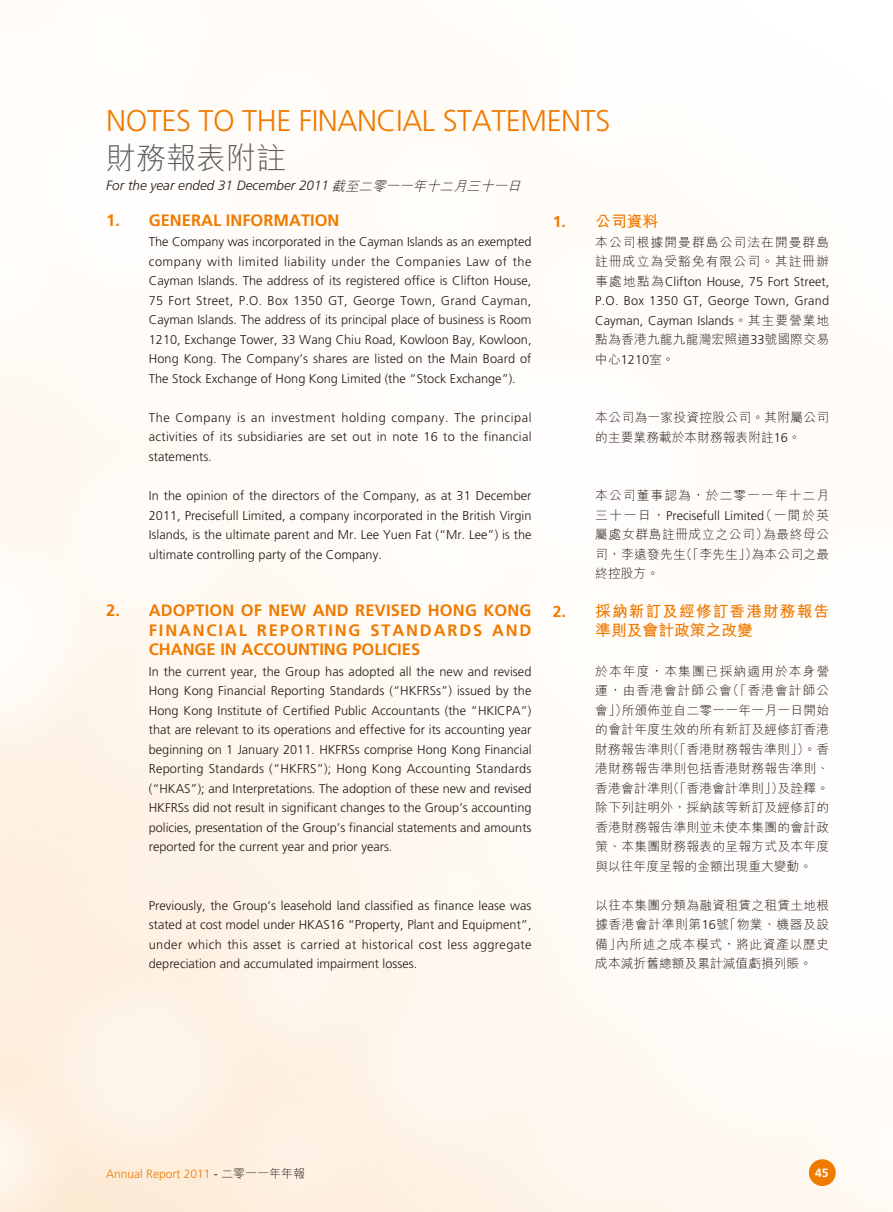
<style>
.page{position:relative;width:893px;height:1212px;background:#fff}
.page>*{position:absolute;margin:0;border:0;box-sizing:border-box;transform-origin:0 0}
.t1{font:300 30px "Frutiger LT Std";letter-spacing:-.015em;color:#ef7a00}
.t2{font:30px "M Hei HK Light E Ten B5 H";color:#595857}
.t3{font:700 16.5px/19.5px "Frutiger LT Std";color:#ef7a00;text-align:justify}
.t4{font:15.75px/19.5px "M Hei HK Bold E Ten B5 H";letter-spacing:.065em;color:#ef7a00}
.t5{font:italic 300 13.5px "Frutiger LT Std";color:#231916}
.t6{font:300 12.75px/19.5px "Frutiger LT Std";color:#231916;text-align:justify}
.t7{font:12.75px/19.5px "M Hei HK Light E Ten B5 H";letter-spacing:.02em;color:#231916;text-align:justify}
.t8{font:12.75px/19.5px "M Hei HK Light E Ten B5 H";letter-spacing:.085em;color:#231916}
.t9{font:300 12px "Frutiger LT Std";color:#ef7a00}
.t10{font:700 12px "Frutiger LT Std";color:#fff}
.s1{font-family:"M Hei HK Light E Ten B5 H";font-weight:400}
.s2{font-family:"Frutiger LT Std";font-weight:700}
.s3{font-family:"Frutiger LT Std";font-weight:300}
.s4{color:#231916}
.s5{font-family:"M Hei HK Light E Ten B5 H";font-weight:400;color:#231916}
</style>
<div class="page">
<div style="left:809px;top:1159px;width:27px;height:27px;background:#ef7a00;border-radius:50%"></div>
<h1 class="t1" style="left:106px;top:106px;width:505px">NOTES TO THE FINANCIAL STATEMENTS</h1>
<h1 class="t2" style="left:106px;top:146px;width:181px">財務報表附註</h1>
<p class="t5" style="left:106px;top:179px;width:419px">For the year ended 31 December 2011 <span class="s1">截至二零一一年十二月三十一日</span></p>
<p class="t3" style="left:106px;top:212px;width:235px">1. GENERAL INFORMATION</p>
<p class="t6" style="left:149px;top:233px;width:384px">The Company was incorporated in the Cayman Islands as an exempted company with limited liability under the Companies Law of the Cayman Islands. The address of its registered office is Clifton House, 75 Fort Street, P.O. Box 1350 GT, George Town, Grand Cayman, Cayman Islands. The address of its principal place of business is Room 1210, Exchange Tower, 33 Wang Chiu Road, Kowloon Bay, Kowloon, Hong Kong. The Company’s shares are listed on the Main Board of The Stock Exchange of Hong Kong Limited (the “Stock Exchange”).</p>
<p class="t6" style="left:149px;top:408px;width:384px">The Company is an investment holding company. The principal activities of its subsidiaries are set out in note 16 to the financial statements.</p>
<p class="t6" style="left:149px;top:486px;width:384px">In the opinion of the directors of the Company, as at 31 December 2011, Precisefull Limited, a company incorporated in the British Virgin Islands, is the ultimate parent and Mr. Lee Yuen Fat (“Mr. Lee”) is the ultimate controlling party of the Company.</p>
<p class="t3" style="left:149px;top:602px;width:384px;text-indent:-43px">2. ADOPTION OF NEW AND REVISED HONG KONG FINANCIAL REPORTING STANDARDS AND CHANGE IN ACCOUNTING POLICIES</p>
<p class="t6" style="left:149px;top:662px;width:384px">In the current year, the Group has adopted all the new and revised Hong Kong Financial Reporting Standards (“HKFRSs”) issued by the Hong Kong Institute of Certified Public Accountants (the “HKICPA”) that are relevant to its operations and effective for its accounting year beginning on 1 January 2011. HKFRSs comprise Hong Kong Financial Reporting Standards (“HKFRS”); Hong Kong Accounting Standards (“HKAS”); and Interpretations. The adoption of these new and revised HKFRSs did not result in significant changes to the Group’s accounting policies, presentation of the Group’s financial statements and amounts reported for the current year and prior years.</p>
<p class="t6" style="left:149px;top:896px;width:384px">Previously, the Group’s leasehold land classified as finance lease was stated at cost model under HKAS16 “Property, Plant and Equipment”, under which this asset is carried at historical cost less aggregate depreciation and accumulated impairment losses.</p>
<p class="t4" style="left:553px;top:213px;width:107px"><span class="s2">1.</span> 公司資料</p>
<p class="t8" style="left:595px;top:234px;width:235px">本公司根據開曼群島公司法在開曼群島註冊成立為受豁免有限公司。其註冊辦</p>
<p class="t6" style="left:595px;top:272px;width:235px"><span class="s1">事處地點為</span>Clifton House, 75 Fort Street, P.O. Box 1350 GT, George Town, Grand Cayman, Cayman Islands<span class="s1">。其主要營業地</span></p>
<p class="t7" style="left:595px;top:331px;width:235px">點為香港九龍九龍灣宏照道<span class="s3">33</span>號國際交易中心<span class="s3">1210</span>室。</p>
<p class="t7" style="left:595px;top:409px;width:235px">本公司為一家投資控股公司。其附屬公司的主要業務載於本財務報表附註<span class="s3">16</span>。</p>
<p class="t8" style="left:595px;top:487px;width:235px">本公司董事認為，於二零一一年十二月</p>
<p class="t6" style="left:595px;top:506px;width:235px"><span class="s1">三十一日，</span>Precisefull Limited<span class="s1">（一間於英</span></p>
<p class="t7" style="left:595px;top:526px;width:235px">屬處女群島註冊成立之公司）為最終母公司，李遠發先生（「李先生」）為本公司之最終控股方。</p>
<p class="t4" style="left:595px;top:603px;width:235px;text-indent:-43px"><span class="s2">2.</span> 採納新訂及經修訂香港財務報告準則及會計政策之改變</p>
<p class="t7" style="left:595px;top:663px;width:235px">於本年度，本集團已採納適用於本身營運，由香港會計師公會（「香港會計師公會」）所頒佈並自二零一一年一月一日開始的會計年度生效的所有新訂及經修訂香港財務報告準則（「香港財務報告準則」）。香港財務報告準則包括香港財務報告準則、香港會計準則（「香港會計準則」）及詮釋。除下列註明外，採納該等新訂及經修訂的香港財務報告準則並未使本集團的會計政策、本集團財務報表的呈報方式及本年度與以往年度呈報的金額出現重大變動。</p>
<p class="t7" style="left:595px;top:897px;width:235px">以往本集團分類為融資租賃之租賃土地根據香港會計準則第<span class="s3">16</span>號「物業、機器及設備」內所述之成本模式，將此資產以歷史成本減折舊總額及累計減值虧損列賬。</p>
<p class="t9" style="left:106px;top:1168px;width:200px">Annual Report 2011 <span class="s4">-</span> <span class="s5">二零一一年年報</span></p>
<p class="t10" style="left:815px;top:1167px;width:15px">45</p>
</div>
